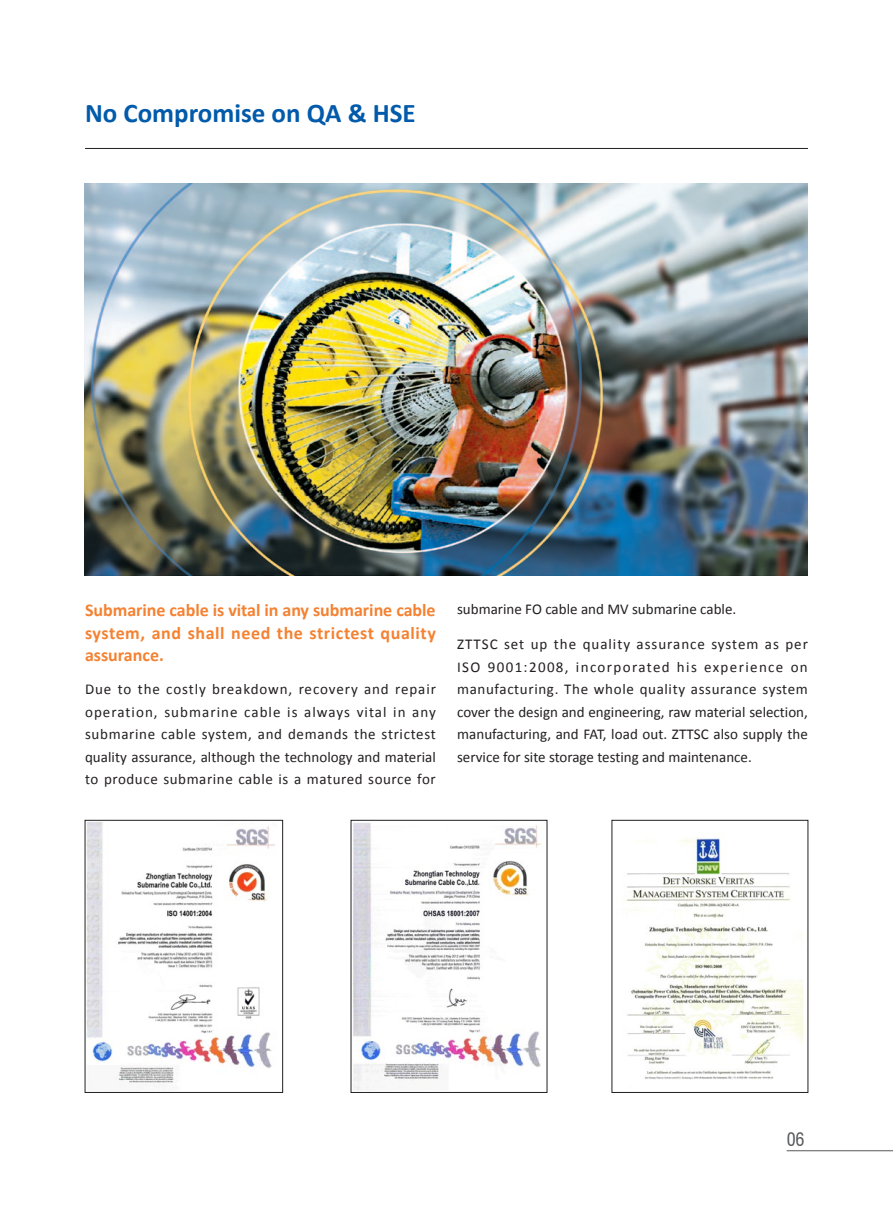
<style>
.page{position:relative;width:893px;height:1212px;background:#fff}
.page>*{position:absolute;margin:0;border:0;box-sizing:border-box;transform-origin:0 0}
.t1{font:700 27px "Calibri";color:#015aaa}
.断后3厘米{font:700 18px/22.5px "Calibri";letter-spacing:.03em;color:#f48232;text-align:justify}
.t2{font:condensed 18px "Swiss 721 BT";color:#57585a}
.断后3厘米-2{font:15px/22.5px "Calibri";color:#231f20;text-align:justify}
</style>
<div class="page">
<hr style="left:787px;top:1150px;width:106px;height:1px;background:#57585a">
<hr style="left:85px;top:148px;width:723px;height:1px;background:#231f20">
<img style="left:85px;top:183px;width:723px;height:392px">
<img style="left:87px;top:822px;width:188px;height:264px">
<div style="left:85px;top:820px;width:198px;height:273px;border:1px solid #231f20"></div>
<img style="left:623px;top:837px;width:181px;height:243px">
<div style="left:612px;top:820px;width:196px;height:273px;border:1px solid #231f20"></div>
<img style="left:353px;top:823px;width:188px;height:267px">
<div style="left:351px;top:820px;width:196px;height:273px;border:1px solid #231f20"></div>
<p class="t1" style="left:85px;top:96px;width:332px">No Compromise on QA &amp; HSE</p>
<p class="断后3厘米" style="left:85px;top:599px;width:352px">Submarine cable is vital in any submarine cable system, and shall need the strictest quality assurance.</p>
<p class="断后3厘米-2" style="left:85px;top:678px;width:352px">Due to the costly breakdown, recovery and repair operation, submarine cable is always vital in any submarine cable system, and demands the strictest quality assurance, although the technology and material to produce submarine cable is a matured source for</p>
<p class="断后3厘米-2" style="left:457px;top:598px;width:281px">submarine FO cable and MV submarine cable.</p>
<p class="断后3厘米-2" style="left:457px;top:633px;width:352px">ZTTSC set up the quality assurance system as per ISO 9001:2008, incorporated his experience on manufacturing. The whole quality assurance system cover the design and engineering, raw material selection, manufacturing, and FAT, load out. ZTTSC also supply the service for site storage testing and maintenance.</p>
<p class="t2" style="left:787px;top:1128px;width:19px">06</p>
</div>
